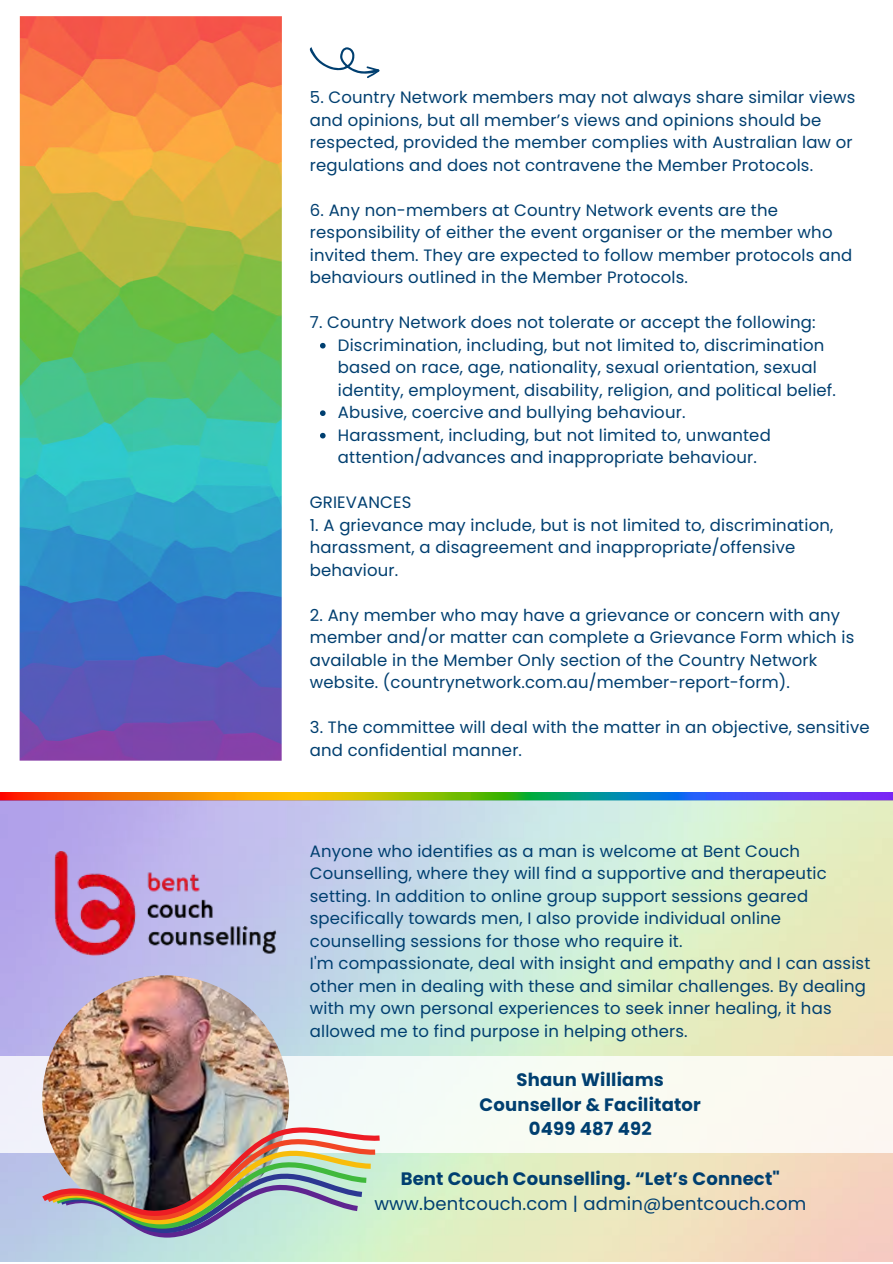
<style>
.page{position:relative;width:893px;height:1264px;background:#fff}
.page>*{position:absolute;margin:0;border:0;box-sizing:border-box;transform-origin:0 0}
.t1{font:700 18px/24.8px "Poppins";letter-spacing:.01em;color:#003f70;text-align:center}
.t2{font:18px "Poppins";letter-spacing:.01em;color:#003f70}
.t3{font:16.5px/22.5px "Poppins";letter-spacing:.01em;color:#003f70}
</style>
<div class="page">
<svg style="left:320px;top:343px;width:5px;height:5px"></svg>
<svg style="left:320px;top:410px;width:5px;height:6px"></svg>
<svg style="left:320px;top:433px;width:5px;height:5px"></svg>
<img style="left:0;top:792px;width:892px;height:469px">
<img style="left:20px;top:16px;width:262px;height:744px">
<svg style="left:310px;top:47px;width:69px;height:31px"></svg>
<img style="left:54px;top:851px;width:223px;height:104px">
<div style="left:0;top:1056px;width:892px;height:96px;background:#f8faf2"></div>
<img style="left:42px;top:975px;width:247px;height:247px;border-radius:50%">
<img style="left:42px;top:1127px;width:337px;height:110px">
<p class="t3" style="left:310px;top:86px;width:547px">5. Country Network members may not always share similar views and opinions, but all member’s views and opinions should be respected, provided the member complies with Australian law or regulations and does not contravene the Member Protocols.</p>
<p class="t3" style="left:310px;top:199px;width:544px">6. Any non-members at Country Network events are the responsibility of either the event organiser or the member who invited them. They are expected to follow member protocols and behaviours outlined in the Member Protocols.</p>
<p class="t3" style="left:310px;top:311px;width:507px">7. Country Network does not tolerate or accept the following:</p>
<p class="t3" style="left:338px;top:334px;width:499px">Discrimination, including, but not limited to, discrimination based on race, age, nationality, sexual orientation, sexual identity, employment, disability, religion, and political belief.<br>Abusive, coercive and bullying behaviour.<br>Harassment, including, but not limited to, unwanted attention/advances and inappropriate behaviour.</p>
<p class="t3" style="left:310px;top:491px;width:103px">GRIEVANCES</p>
<p class="t3" style="left:310px;top:513px;width:525px">1. A grievance may include, but is not limited to, discrimination, harassment, a disagreement and inappropriate/offensive behaviour.</p>
<p class="t3" style="left:310px;top:603px;width:546px">2. Any member who may have a grievance or concern with any member and/or matter can complete a Grievance Form which is available in the Member Only section of the Country Network website. (countrynetwork.com.au/member-report-form).</p>
<p class="t3" style="left:310px;top:716px;width:561px">3. The committee will deal with the matter in an objective, sensitive and confidential manner.</p>
<p class="t3" style="left:310px;top:839px;width:562px">Anyone who identifies as a man is welcome at Bent Couch Counselling, where they will find a supportive and therapeutic setting. In addition to online group support sessions geared specifically towards men, I also provide individual online counselling sessions for those who require it.<br>I'm compassionate, deal with insight and empathy and I can assist other men in dealing with these and similar challenges. By dealing with my own personal experiences to seek inner healing, it has allowed me to find purpose in helping others.</p>
<p class="t1" style="left:479px;top:1067px;width:223px">Shaun Williams<br>Counsellor &amp; Facilitator<br>0499 487 492</p>
<p class="t1" style="left:400px;top:1166px;width:381px">Bent Couch Counselling. “Let’s Connect"</p>
<p class="t2" style="left:374px;top:1190px;width:433px">www.bentcouch.com | admin@bentcouch.com</p>
</div>
